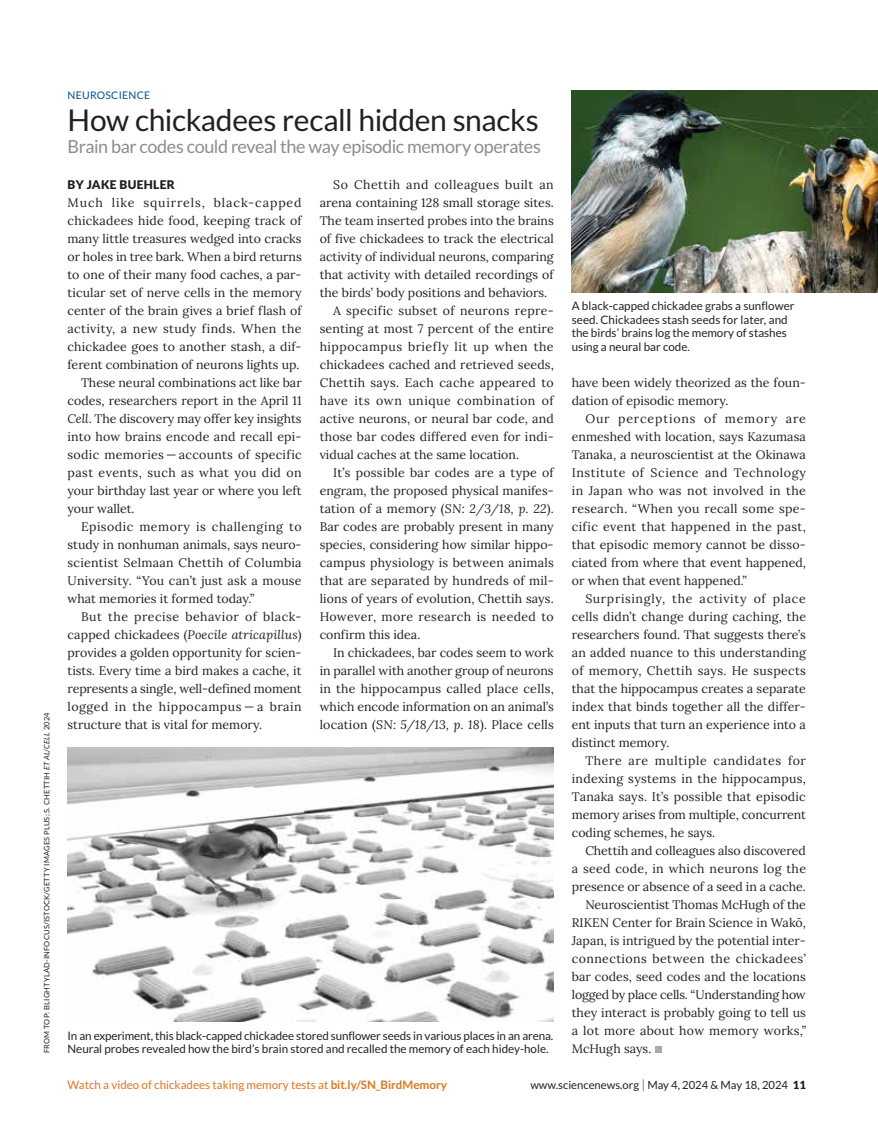
<style>
.page{position:relative;width:878px;height:1134px;background:#fff}
.page>*{position:absolute;margin:0;border:0;box-sizing:border-box;transform-origin:0 0}
.t1{font:30px "Lato";letter-spacing:-.015em;color:#231f20}
.t2{font:18px "Lato";letter-spacing:-.025em;color:#8a8c8e}
.t3{font:12.3px/18px "Lora";color:#231f20;text-align:justify}
.t4{font:12.3px "Lora";letter-spacing:.02em;color:#231f20}
.t5{font:12.3px "Lora";letter-spacing:.025em;color:#231f20}
.t6{font:12.3px "Lora";letter-spacing:.04em;color:#231f20}
.t7{font:12.3px "Lora";letter-spacing:.03em;color:#231f20}
.t8{font:12.3px "Lora";letter-spacing:.035em;color:#231f20}
.t9{font:italic 12.3px "Lora";letter-spacing:.015em;color:#231f20}
.t10{font:12.3px "Lora";letter-spacing:.075em;color:#231f20}
.t11{font:12.3px "Lora";letter-spacing:.045em;color:#231f20}
.t12{font:900 12px "Lato";letter-spacing:.025em;color:#231f20}
.t13{font:11.7px/13.5px "Lato";color:#231f20}
.t14{font:11.7px "Lato";color:#de761c}
.t15{font:11.25px "Lato";color:#231f20}
.t16{font:10.5px "Lato";letter-spacing:.025em;color:#005496}
.t17{font:7.5px "Lato";letter-spacing:.025em;color:#231f20}
.s1{font-style:italic}
.s2{font-style:normal}
.s3{font-weight:700}
.s4{font-weight:300;font-size:12.75px}
.s5{font-weight:900}
</style>
<div class="page">
<img style="left:68px;top:747px;width:486px;height:275px">
<img style="left:572px;top:90px;width:306px;height:202px">
<div style="left:654px;top:1046px;width:7px;height:7px;background:#a7a9ac"></div>
<p class="t17" style="left:43px;top:1053px;width:342px;rotate:-90deg">FROM TOP: BLIGHTYLAD-INFOCUS/ISTOCK/GETTY IMAGES PLUS; S. CHETTIH <span class="s1">ET AL</span>/<span class="s1">CELL</span> 2024</p>
<p class="t16" style="left:68px;top:89px;width:84px">NEUROSCIENCE</p>
<h1 class="t1" style="left:68px;top:103px;width:472px">How chickadees recall hidden snacks</h1>
<h2 class="t2" style="left:68px;top:136px;width:475px">Brain bar codes could reveal the way episodic memory operates</h2>
<p class="t12" style="left:68px;top:178px;width:109px">BY JAKE BUEHLER</p>
<p class="t10" style="left:68px;top:193px;width:235px">Much like squirrels, black-capped</p>
<p class="t4" style="left:68px;top:211px;width:236px">chickadees hide food, keeping track of</p>
<p class="t3" style="left:68px;top:229px;width:235px">many little treasures wedged into cracks</p>
<p class="t3" style="left:68px;top:247px;width:236px">or holes in tree bark. When a bird returns</p>
<p class="t3" style="left:68px;top:265px;width:235px">to one of their many food caches, a par-</p>
<p class="t3" style="left:68px;top:283px;width:235px">ticular set of nerve cells in the memory</p>
<p class="t3" style="left:68px;top:301px;width:236px">center of the brain gives a brief flash of</p>
<p class="t7" style="left:68px;top:319px;width:235px">activity, a new study finds. When the</p>
<p class="t3" style="left:68px;top:337px;width:235px">chickadee goes to another stash, a dif-</p>
<p class="t3" style="left:68px;top:355px;width:233px">ferent combination of neurons lights up.</p>
<p class="t3" style="left:81px;top:373px;width:222px">These neural combinations act like bar</p>
<p class="t3" style="left:68px;top:391px;width:236px">codes, researchers report in the April 11</p>
<p class="t3" style="left:68px;top:409px;width:235px"><span class="s1">Cell</span>. The discovery may offer key insights</p>
<p class="t3" style="left:68px;top:427px;width:235px">into how brains encode and recall epi-</p>
<p class="t5" style="left:68px;top:445px;width:236px">sodic memories — accounts of specific</p>
<p class="t8" style="left:68px;top:463px;width:235px">past events, such as what you did on</p>
<p class="t3" style="left:68px;top:481px;width:235px">your birthday last year or where you left</p>
<p class="t3" style="left:68px;top:499px;width:69px">your wallet.</p>
<p class="t6" style="left:81px;top:517px;width:222px">Episodic memory is challenging to</p>
<p class="t3" style="left:68px;top:535px;width:234px">study in nonhuman animals, says neuro-</p>
<p class="t4" style="left:68px;top:553px;width:235px">scientist Selmaan Chettih of Columbia</p>
<p class="t4" style="left:68px;top:571px;width:235px">University. “You can’t just ask a mouse</p>
<p class="t3" style="left:68px;top:589px;width:188px">what memories it formed today.”</p>
<p class="t6" style="left:81px;top:607px;width:222px">But the precise behavior of black-</p>
<p class="t9" style="left:68px;top:626px;width:236px"><span class="s2">capped chickadees (</span>Poecile atricapillus<span class="s2">)</span></p>
<p class="t3" style="left:68px;top:643px;width:235px">provides a golden opportunity for scien-</p>
<p class="t3" style="left:68px;top:661px;width:235px">tists. Every time a bird makes a cache, it</p>
<p class="t3" style="left:68px;top:679px;width:236px">represents a single, well-defined moment</p>
<p class="t6" style="left:68px;top:697px;width:235px">logged in the hippocampus — a brain</p>
<p class="t3" style="left:68px;top:715px;width:196px">structure that is vital for memory.</p>
<p class="t6" style="left:333px;top:175px;width:222px">So Chettih and colleagues built an</p>
<p class="t3" style="left:319px;top:193px;width:236px">arena containing 128 small storage sites.</p>
<p class="t3" style="left:319px;top:211px;width:236px">The team inserted probes into the brains</p>
<p class="t3" style="left:319px;top:229px;width:236px">of five chickadees to track the electrical</p>
<p class="t3" style="left:319px;top:247px;width:235px">activity of individual neurons, comparing</p>
<p class="t3" style="left:319px;top:265px;width:235px">that activity with detailed recordings of</p>
<p class="t3" style="left:319px;top:283px;width:229px">the birds’ body positions and behaviors.</p>
<p class="t7" style="left:333px;top:301px;width:222px">A specific subset of neurons repre-</p>
<p class="t3" style="left:319px;top:319px;width:236px">senting at most 7 percent of the entire</p>
<p class="t6" style="left:319px;top:337px;width:235px">hippocampus briefly lit up when the</p>
<p class="t3" style="left:319px;top:355px;width:236px">chickadees cached and retrieved seeds,</p>
<p class="t7" style="left:319px;top:373px;width:235px">Chettih says. Each cache appeared to</p>
<p class="t11" style="left:319px;top:391px;width:235px">have its own unique combination of</p>
<p class="t3" style="left:319px;top:409px;width:236px">active neurons, or neural bar code, and</p>
<p class="t4" style="left:319px;top:427px;width:236px">those bar codes differed even for indi-</p>
<p class="t3" style="left:319px;top:445px;width:201px">vidual caches at the same location.</p>
<p class="t5" style="left:333px;top:463px;width:222px">It’s possible bar codes are a type of</p>
<p class="t3" style="left:319px;top:481px;width:236px">engram, the proposed physical manifes-</p>
<p class="t4" style="left:319px;top:499px;width:236px">tation of a memory (<span class="s1">SN: 2/3/18, p. 22</span>).</p>
<p class="t3" style="left:319px;top:517px;width:236px">Bar codes are probably present in many</p>
<p class="t3" style="left:319px;top:535px;width:235px">species, considering how similar hippo-</p>
<p class="t4" style="left:319px;top:553px;width:236px">campus physiology is between animals</p>
<p class="t4" style="left:319px;top:571px;width:235px">that are separated by hundreds of mil-</p>
<p class="t3" style="left:319px;top:589px;width:236px">lions of years of evolution, Chettih says.</p>
<p class="t7" style="left:319px;top:607px;width:236px">However, more research is needed to</p>
<p class="t3" style="left:319px;top:625px;width:102px">confirm this idea.</p>
<p class="t3" style="left:333px;top:643px;width:222px">In chickadees, bar codes seem to work</p>
<p class="t3" style="left:319px;top:661px;width:235px">in parallel with another group of neurons</p>
<p class="t5" style="left:319px;top:679px;width:236px">in the hippocampus called place cells,</p>
<p class="t3" style="left:319px;top:697px;width:236px">which encode information on an animal’s</p>
<p class="t3" style="left:319px;top:715px;width:236px">location (<span class="s1">SN: 5/18/13, p. 18</span>). Place cells</p>
<p class="t13" style="left:68px;top:1028px;width:487px">In an experiment, this black-capped chickadee stored sunflower seeds in various places in an arena.<br>Neural probes revealed how the bird’s brain stored and recalled the memory of each hidey-hole.</p>
<p class="t13" style="left:572px;top:299px;width:224px">A black-capped chickadee grabs a sunflower seed. Chickadees stash seeds for later, and the birds’ brains log the memory of stashes using a neural bar code.</p>
<p class="t3" style="left:572px;top:373px;width:235px">have been widely theorized as the foun&shy;dation of episodic memory.</p>
<p class="t3" style="left:572px;top:409px;width:236px;text-indent:14px">Our perceptions of memory are enmeshed with location, says Kazumasa Tanaka, a neuroscientist at the Okinawa Institute of Science and Technology in Japan who was not involved in the research. “When you recall some spe&shy;cific event that happened in the past, that episodic memory cannot be disso&shy;ciated from where that event happened, or when that event happened.”</p>
<p class="t3" style="left:572px;top:589px;width:236px;text-indent:14px">Surprisingly, the activity of place cells didn’t change during caching, the researchers found. That suggests there’s an added nuance to this understanding of memory, Chettih says. He suspects that the hippocampus creates a separate index that binds together all the differ&shy;ent inputs that turn an experience into a distinct memory.</p>
<p class="t3" style="left:572px;top:751px;width:236px;text-indent:14px">There are multiple candidates for indexing systems in the hippocampus, Tanaka says. It’s possible that episodic memory arises from multiple, concurrent coding schemes, he says.</p>
<p class="t3" style="left:585px;top:841px;width:222px">Chettih and colleagues also discovered</p>
<p class="t5" style="left:572px;top:859px;width:236px">a seed code, in which neurons log the</p>
<p class="t3" style="left:572px;top:877px;width:235px">presence or absence of a seed in a cache.</p>
<p class="t3" style="left:585px;top:895px;width:222px">Neuroscientist Thomas McHugh of the</p>
<p class="t3" style="left:572px;top:913px;width:236px">RIKEN Center for Brain Science in Wakō,</p>
<p class="t3" style="left:572px;top:931px;width:235px">Japan, is intrigued by the potential inter-</p>
<p class="t8" style="left:572px;top:949px;width:235px">connections between the chickadees’</p>
<p class="t3" style="left:572px;top:967px;width:235px">bar codes, seed codes and the locations</p>
<p class="t3" style="left:572px;top:985px;width:235px">logged by place cells. “Understanding how</p>
<p class="t3" style="left:572px;top:1003px;width:236px">they interact is probably going to tell us</p>
<p class="t5" style="left:572px;top:1022px;width:236px">a lot more about how memory works,”</p>
<p class="t3" style="left:572px;top:1039px;width:81px">McHugh says.</p>
<p class="t14" style="left:68px;top:1078px;width:381px">Watch a video of chickadees taking memory tests at <span class="s3">bit.ly/SN_BirdMemory</span></p>
<p class="t15" style="left:530px;top:1079px;width:277px">www.sciencenews.org <span class="s4">|</span> May 4, 2024 &amp; May 18, 2024 <span class="s5">11</span></p>
</div>
